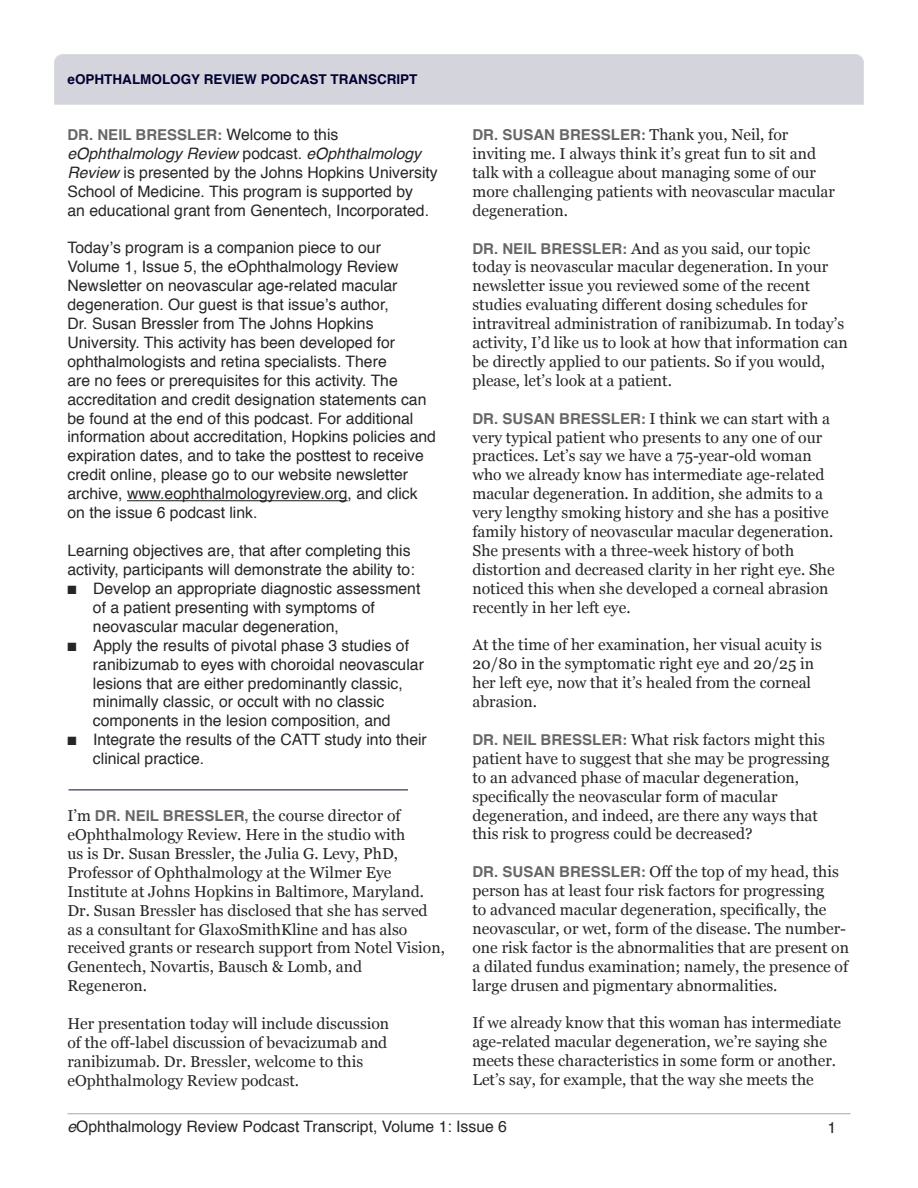
<style>
.page{position:relative;width:918px;height:1188px;background:#fff}
.page>*{position:absolute;margin:0;border:0;box-sizing:border-box;transform-origin:0 0}
.t1{font:15.75px/18.9px "Georgia";color:#272627}
.t2{font:15.75px/18.9px "Helvetica";color:#272627}
.t3{font:700 15px "Helvetica";color:#686768}
.t4{font:700 13.5px "Helvetica";color:#003}
.s1{font-weight:400;font-size:15.75px;color:#272627}
.s2{font-style:italic}
.s3{font-family:"Helvetica";font-weight:700;font-size:15px;color:#686768}
.s4{font-family:"Georgia";font-weight:400;font-size:15.75px;color:#272627}
</style>
<div class="page">
<div style="left:54px;top:54px;width:810px;height:50px;background:#d4d4dc"></div>
<hr style="left:127px;top:500px;width:221px;height:1px;background:#272627">
<hr style="left:68px;top:1113px;width:782px;height:1px;background:#a3a3b6">
<hr style="left:69px;top:789px;width:339px;height:2px;background:#5c5c7c">
<p class="t4" style="left:68px;top:73px;width:352px">EOPHTHALMOLOGY REVIEW PODCAST TRANSCRIPT</p>
<p class="t3" style="left:68px;top:129px;width:272px">DR. NEIL BRESSLER: <span class="s1">Welcome to this</span></p>
<p class="t2" style="left:67px;top:145px;width:372px"><span class="s2">eOphthalmology Review</span> podcast. <span class="s2">eOphthalmology Review</span> is presented by the Johns Hopkins University School of Medicine. This program is supported by<br>an educational grant from Genentech, Incorporated.</p>
<p class="t2" style="left:67px;top:240px;width:370px">Today’s program is a companion piece to our Volume 1, Issue 5, the eOphthalmology Review Newsletter on neovascular age-related macular degeneration. Our guest is that issue’s author,<br>Dr. Susan Bressler from The Johns Hopkins University. This activity has been developed for ophthalmologists and retina specialists. There<br>are no fees or prerequisites for this activity. The accreditation and credit designation statements can be found at the end of this podcast. For additional information about accreditation, Hopkins policies and expiration dates, and to take the posttest to receive credit online, please go to our website newsletter archive, www.eophthalmologyreview.org, and click on the issue 6 podcast link.</p>
<p class="t2" style="left:67px;top:542px;width:349px">Learning objectives are, that after completing this activity, participants will demonstrate the ability to:</p>
<p class="t2" style="left:93px;top:580px;width:329px;text-indent:-25px">■ Develop an appropriate diagnostic assessment of a patient presenting with symptoms of neovascular macular degeneration,</p>
<p class="t2" style="left:93px;top:637px;width:332px;text-indent:-25px">■ Apply the results of pivotal phase 3 studies of ranibizumab to eyes with choroidal neovascular lesions that are either predominantly classic, minimally classic, or occult with no classic components in the lesion composition, and</p>
<p class="t2" style="left:93px;top:731px;width:335px;text-indent:-25px">■ Integrate the results of the CATT study into their clinical practice.</p>
<p class="t1" style="left:67px;top:806px;width:379px">I’m <span class="s3">DR. NEIL BRESSLER,</span> the course director of eOphthalmology Review. Here in the studio with<br>us is Dr. Susan Bressler, the Julia G. Levy, PhD, Professor of Ophthalmology at the Wilmer Eye Institute at Johns Hopkins in Baltimore, Maryland.<br>Dr. Susan Bressler has disclosed that she has served as a consultant for GlaxoSmithKline and has also received grants or research support from Notel Vision, Genentech, Novartis, Bausch &amp; Lomb, and Regeneron.</p>
<p class="t1" style="left:67px;top:1014px;width:323px">Her presentation today will include discussion of the off-label discussion of bevacizumab and ranibizumab. Dr. Bressler, welcome to this eOphthalmology Review podcast.</p>
<p class="t3" style="left:472px;top:129px;width:317px">DR. SUSAN BRESSLER: <span class="s4">Thank you, Neil, for</span></p>
<p class="t1" style="left:472px;top:144px;width:364px">inviting me. I always think it’s great fun to sit and talk with a colleague about managing some of our more challenging patients with neovascular macular degeneration.</p>
<p class="t1" style="left:472px;top:239px;width:377px"><span class="s3">DR. NEIL BRESSLER:</span> And as you said, our topic today is neovascular macular degeneration. In your newsletter issue you reviewed some of the recent studies evaluating different dosing schedules for intravitreal administration of ranibizumab. In today’s activity, I’d like us to look at how that information can be directly applied to our patients. So if you would, please, let’s look at a patient.</p>
<p class="t1" style="left:472px;top:409px;width:364px"><span class="s3">DR. SUSAN BRESSLER:</span> I think we can start with a very typical patient who presents to any one of our practices. Let’s say we have a 75-year-old woman who we already know has intermediate age-related macular degeneration. In addition, she admits to a very lengthy smoking history and she has a positive family history of neovascular macular degeneration.<br>She presents with a three-week history of both distortion and decreased clarity in her right eye. She noticed this when she developed a corneal abrasion recently in her left eye.</p>
<p class="t1" style="left:473px;top:636px;width:351px">At the time of her examination, her visual acuity is 20/80 in the symptomatic right eye and 20/25 in her left eye, now that it’s healed from the corneal abrasion.</p>
<p class="t1" style="left:472px;top:730px;width:359px"><span class="s3">DR. NEIL BRESSLER:</span> What risk factors might this patient have to suggest that she may be progressing to an advanced phase of macular degeneration, specifically the neovascular form of macular degeneration, and indeed, are there any ways that this risk to progress could be decreased?</p>
<p class="t1" style="left:472px;top:862px;width:378px"><span class="s3">DR. SUSAN BRESSLER:</span> Off the top of my head, this person has at least four risk factors for progressing<br>to advanced macular degeneration, specifically, the neovascular, or wet, form of the disease. The number&shy;one risk factor is the abnormalities that are present on a dilated fundus examination; namely, the presence of large drusen and pigmentary abnormalities.</p>
<p class="t1" style="left:473px;top:1014px;width:370px">If we already know that this woman has intermediate age-related macular degeneration, we’re saying she meets these characteristics in some form or another.<br>Let’s say, for example, that the way she meets the</p>
<p class="t2" style="left:68px;top:1119px;width:441px"><span class="s2">e</span>Ophthalmology Review Podcast Transcript, Volume 1: Issue 6</p>
<p class="t2" style="left:828px;top:1119px;width:10px">1</p>
</div>
